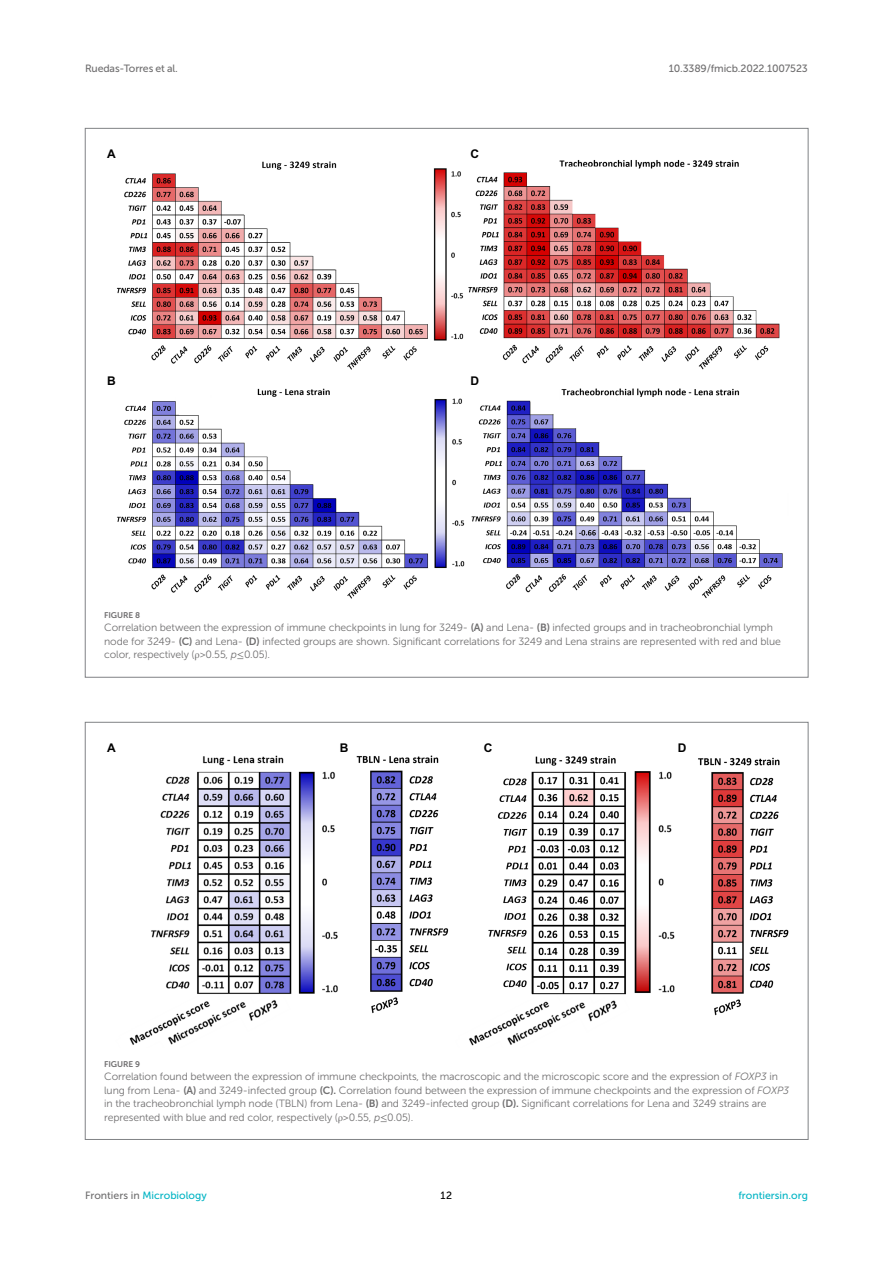
<style>
.page{position:relative;width:893px;height:1263px;background:#fff}
.page>*{position:absolute;margin:0;border:0;box-sizing:border-box;transform-origin:0 0}
.t1{font:700 12px "Arial";color:#000}
.FIG_LEG{font:10.5px/13.5px "Museo Sans 300";letter-spacing:-.01em;color:#706f70}
.t2{font:10.5px "Museo Sans 500";letter-spacing:-.015em;color:#706f70}
.t3{font:10.5px "Museo Sans 500";color:#00b4c4}
.t4{font:10.5px "Museo Sans 500";color:#000}
.FIG_HD{font:8.25px "Museo Sans 700";letter-spacing:-.01em;color:#706f70}
.s1{font-family:"Museo Sans 700"}
.s2{font-family:"STIX General"}
.s3{font-style:italic}
.s4{color:#706f70}
</style>
<div class="page">
<img style="left:129px;top:755px;width:660px;height:291px">
<img style="left:117px;top:160px;width:666px;height:439px">
<p class="t2" style="left:85px;top:63px;width:94px">Ruedas-Torres et al.</p>
<p class="t2" style="left:669px;top:63px;width:140px">10.3389/fmicb.2022.1007523</p>
<p class="t1" style="left:107px;top:145px;width:10px">A</p>
<p class="t1" style="left:471px;top:145px;width:10px">C</p>
<p class="t1" style="left:107px;top:373px;width:10px">B</p>
<p class="t1" style="left:471px;top:373px;width:10px">D</p>
<p class="FIG_HD" style="left:104px;top:610px;width:37px">FIGURE 8</p>
<p class="FIG_LEG" style="left:104px;top:621px;width:678px">Correlation between the expression of immune checkpoints in lung for 3249- <span class="s1">(A)</span> and Lena- <span class="s1">(B)</span> infected groups and in tracheobronchial lymph node for 3249- <span class="s1">(C)</span> and Lena- <span class="s1">(D)</span> infected groups are shown. Significant correlations for 3249 and Lena strains are represented with red and blue color, respectively (<span class="s2">ρ</span> &gt; 0.55, <span class="s3">p</span><span class="s2">≤</span> 0.05).</p>
<p class="t1" style="left:107px;top:739px;width:10px">A</p>
<p class="t1" style="left:340px;top:739px;width:10px">B</p>
<p class="t1" style="left:484px;top:739px;width:10px">C</p>
<p class="t1" style="left:678px;top:739px;width:10px">D</p>
<p class="FIG_HD" style="left:104px;top:1059px;width:37px">FIGURE 9</p>
<p class="FIG_LEG" style="left:104px;top:1070px;width:686px">Correlation found between the expression of immune checkpoints, the macroscopic and the microscopic score and the expression of <span class="s3">FOXP3</span> in lung from Lena- <span class="s1">(A)</span> and 3249-infected group <span class="s1">(C).</span> Correlation found between the expression of immune checkpoints and the expression of <span class="s3">FOXP3 </span>in the tracheobronchial lymph node (TBLN) from Lena- <span class="s1">(B)</span> and 3249-infected group <span class="s1">(D).</span> Significant correlations for Lena and 3249 strains are represented with blue and red color, respectively (<span class="s2">ρ</span> &gt; 0.55, <span class="s3">p</span><span class="s2">≤</span> 0.05).</p>
<p class="t3" style="left:85px;top:1190px;width:123px"><span class="s4">Frontiers in</span> Microbiology</p>
<p class="t4" style="left:441px;top:1190px;width:13px">12</p>
<p class="t3" style="left:738px;top:1190px;width:71px">frontiersin.org</p>
</div>
